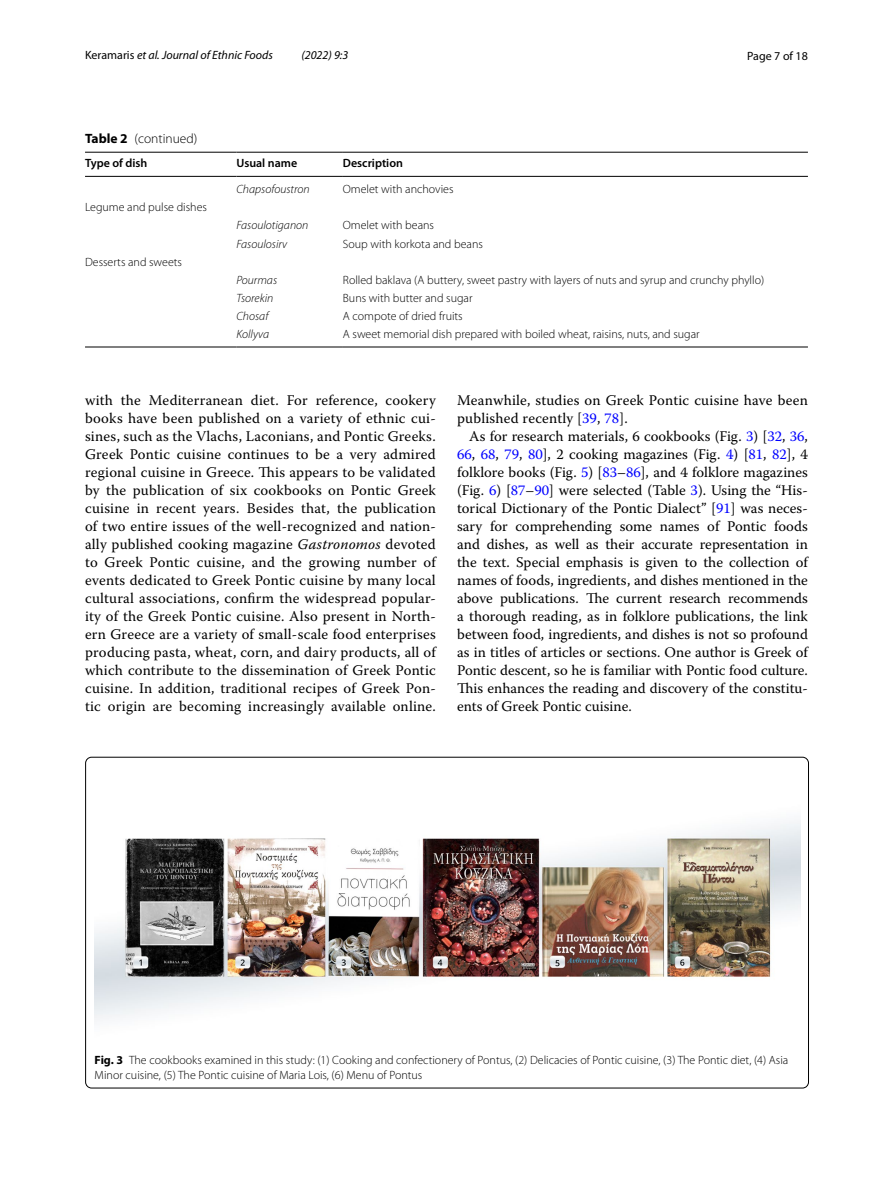
<style>
.page{position:relative;width:893px;height:1187px;background:#fff}
.page>*{position:absolute;margin:0;border:0;box-sizing:border-box;transform-origin:0 0}
.t1{font:14.7px/18px "Warnock Pro";letter-spacing:.015em;color:#000;text-align:justify}
.t2{font:300 13.5px "Myriad Pro";color:#000}
.t3{font:300 12px/15px "Myriad Pro";color:#000}
.t4{font:italic 300 12px "Myriad Pro";color:#000}
.t5{font:italic 12px "Myriad Pro";color:#000}
.t6{font:600 12px "Myriad Pro";color:#000}
.t7{font:12px "Myriad Pro";color:#000}
.s1{font-style:normal}
.s2{font-weight:700}
.s3{font-style:italic}
.s4{color:#00f}
</style>
<div class="page">
<hr style="left:85px;top:152px;width:151px;height:1px;background:#000">
<hr style="left:85px;top:176px;width:151px;height:1px;background:#000">
<hr style="left:236px;top:152px;width:107px;height:1px;background:#000">
<hr style="left:236px;top:176px;width:107px;height:1px;background:#000">
<hr style="left:343px;top:152px;width:465px;height:1px;background:#000">
<hr style="left:343px;top:176px;width:465px;height:1px;background:#000">
<hr style="left:85px;top:347px;width:151px;height:1px;background:#000">
<hr style="left:236px;top:347px;width:107px;height:1px;background:#000">
<hr style="left:343px;top:347px;width:465px;height:1px;background:#000">
<img style="left:94px;top:821px;width:706px;height:199px">
<p class="t5" style="left:85px;top:48px;width:189px"><span class="s1">Keramaris</span> et al. Journal of Ethnic Foods</p>
<p class="t5" style="left:301px;top:48px;width:48px">(2022) 9:3</p>
<p class="t7" style="left:747px;top:48px;width:62px">Page 7 of 18</p>
<p class="t2" style="left:85px;top:131px;width:114px"><span class="s2">Table 2</span> (continued)</p>
<p class="t6" style="left:85px;top:155px;width:64px">Type of dish</p>
<p class="t6" style="left:236px;top:155px;width:62px">Usual name</p>
<p class="t6" style="left:343px;top:155px;width:62px">Description</p>
<p class="t4" style="left:236px;top:183px;width:75px">Chapsofoustron</p>
<p class="t3" style="left:343px;top:182px;width:112px">Omelet with anchovies</p>
<p class="t3" style="left:85px;top:200px;width:123px">Legume and pulse dishes</p>
<p class="t4" style="left:236px;top:219px;width:73px">Fasoulotiganon</p>
<p class="t3" style="left:343px;top:218px;width:93px">Omelet with beans</p>
<p class="t4" style="left:236px;top:237px;width:52px">Fasoulosirv</p>
<p class="t3" style="left:343px;top:236px;width:142px">Soup with korkota and beans</p>
<p class="t3" style="left:85px;top:254px;width:99px">Desserts and sweets</p>
<p class="t4" style="left:236px;top:273px;width:42px">Pourmas</p>
<p class="t3" style="left:343px;top:272px;width:423px">Rolled baklava (A buttery, sweet pastry with layers of nuts and syrup and crunchy phyllo)</p>
<p class="t4" style="left:236px;top:291px;width:38px">Tsorekin</p>
<p class="t3" style="left:343px;top:291px;width:131px">Buns with butter and sugar</p>
<p class="t4" style="left:236px;top:310px;width:33px">Chosaf</p>
<p class="t3" style="left:343px;top:309px;width:121px">A compote of dried fruits</p>
<p class="t4" style="left:236px;top:328px;width:34px">Kollyva</p>
<p class="t3" style="left:343px;top:327px;width:358px">A sweet memorial dish prepared with boiled wheat, raisins, nuts, and sugar</p>
<p class="t1" style="left:85px;top:391px;width:352px">with the Mediterranean diet. For reference, cookery books have been published on a variety of ethnic cui&shy;sines, such as the Vlachs, Laconians, and Pontic Greeks.<br>Greek Pontic cuisine continues to be a very admired regional cuisine in Greece. This appears to be validated by the publication of six cookbooks on Pontic Greek cuisine in recent years. Besides that, the publication of two entire issues of the well-recognized and nation&shy;ally published cooking magazine <span class="s3">Gastronomos</span> devoted to Greek Pontic cuisine, and the growing number of events dedicated to Greek Pontic cuisine by many local cultural associations, confirm the widespread popular&shy;ity of the Greek Pontic cuisine. Also present in North&shy;ern Greece are a variety of small-scale food enterprises producing pasta, wheat, corn, and dairy products, all of which contribute to the dissemination of Greek Pontic cuisine. In addition, traditional recipes of Greek Pon&shy;tic origin are becoming increasingly available online.</p>
<p class="t1" style="left:457px;top:391px;width:352px">Meanwhile, studies on Greek Pontic cuisine have been published recently [<span class="s4">39</span>, <span class="s4">78</span>].</p>
<p class="t1" style="left:457px;top:427px;width:352px;text-indent:12px">As for research materials, 6 cookbooks (Fig. <span class="s4">3</span>) [<span class="s4">32</span>, <span class="s4">36</span>, <span class="s4">66</span>, <span class="s4">68</span>, <span class="s4">79</span>, <span class="s4">80</span>], 2 cooking magazines (Fig. <span class="s4">4</span>) [<span class="s4">81</span>, <span class="s4">82</span>], 4 folklore books (Fig. <span class="s4">5</span>) [<span class="s4">83</span>–<span class="s4">86</span>], and 4 folklore magazines (Fig. <span class="s4">6</span>) [<span class="s4">87</span>–<span class="s4">90</span>] were selected (Table <span class="s4">3</span>). Using the “His&shy;torical Dictionary of the Pontic Dialect” [<span class="s4">91</span>] was neces&shy;sary for comprehending some names of Pontic foods and dishes, as well as their accurate representation in the text. Special emphasis is given to the collection of names of foods, ingredients, and dishes mentioned in the above publications. The current research recommends a thorough reading, as in folklore publications, the link between food, ingredients, and dishes is not so profound as in titles of articles or sections. One author is Greek of Pontic descent, so he is familiar with Pontic food culture.<br>This enhances the reading and discovery of the constitu&shy;ents of Greek Pontic cuisine.</p>
<p class="t3" style="left:95px;top:1052px;width:695px"><span class="s2">Fig. 3</span> The cookbooks examined in this study: (1) Cooking and confectionery of Pontus, (2) Delicacies of Pontic cuisine, (3) The Pontic diet, (4) Asia<br>Minor cuisine, (5) The Pontic cuisine of Maria Lois, (6) Menu of Pontus</p>
</div>
